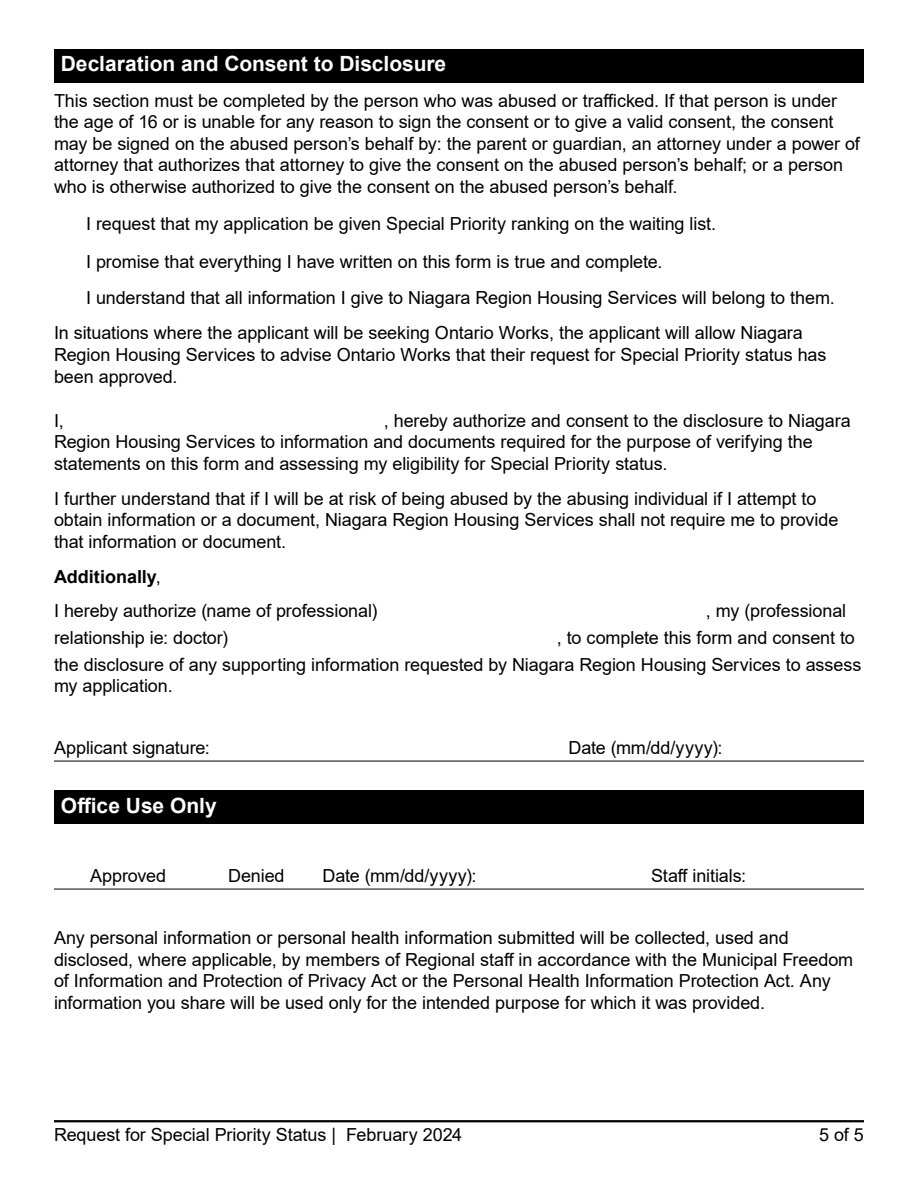
<style>
.page{position:relative;width:918px;height:1188px;background:#fff}
.page>*{position:absolute;margin:0;border:0;box-sizing:border-box;transform-origin:0 0}
.subheading{font:700 21px "Arial";color:#fff}
.body{font:18px/21.6px "Arial";letter-spacing:-.005em;color:#000}
.body_with_lines{font:18px/21.6px "Arial";letter-spacing:-.005em;color:#000}
.s1{font-weight:700}
</style>
<div class="page">
<hr style="left:54px;top:1120px;width:810px;height:2px;background:#000">
<div style="left:54px;top:49px;width:810px;height:34px;background:#000"></div>
<hr style="left:54px;top:761px;width:810px;height:1px;background:#000">
<div style="left:54px;top:791px;width:810px;height:33px;background:#000"></div>
<hr style="left:54px;top:889px;width:810px;height:1px;background:#000">
<h3 class="subheading" style="left:61px;top:49px;width:387px">Declaration and Consent to Disclosure</h3>
<p class="body" style="left:54px;top:89px;width:807px">This section must be completed by the person who was abused or trafficked. If that person is under the age of 16 or is unable for any reason to sign the consent or to give a valid consent, the consent may be signed on the abused person’s behalf by: the parent or guardian, an attorney under a power of attorney that authorizes that attorney to give the consent on the abused person’s behalf; or a person who is otherwise authorized to give the consent on the abused person’s behalf.</p>
<p class="body" style="left:86px;top:212px;width:632px">I request that my application be given Special Priority ranking on the waiting list.</p>
<p class="body" style="left:86px;top:250px;width:578px">I promise that everything I have written on this form is true and complete.</p>
<p class="body" style="left:86px;top:287px;width:750px">I understand that all information I give to Niagara Region Housing Services will belong to them.</p>
<p class="body" style="left:54px;top:322px;width:774px">In situations where the applicant will be seeking Ontario Works, the applicant will allow Niagara<br>Region Housing Services to advise Ontario Works that their request for Special Priority status has been approved.</p>
<p class="body" style="left:54px;top:409px;width:11px">I,</p>
<p class="body" style="left:54px;top:409px;width:798px;text-indent:330px">, hereby authorize and consent to the disclosure to Niagara<br>Region Housing Services to information and documents required for the purpose of verifying the statements on this form and assessing my eligibility for Special Priority status.</p>
<p class="body" style="left:54px;top:488px;width:786px">I further understand that if I will be at risk of being abused by the abusing individual if I attempt to obtain information or a document, Niagara Region Housing Services shall not require me to provide that information or document.</p>
<p class="body" style="left:54px;top:560px;width:325px;line-height:33.5px"><span class="s1">Additionally</span>,<br>I hereby authorize (name of professional)</p>
<p class="body" style="left:706px;top:599px;width:142px">, my (professional</p>
<p class="body" style="left:54px;top:624px;width:809px;line-height:27px;text-indent:503px">, to complete this form and consent to the disclosure of any supporting information requested by Niagara Region Housing Services to assess</p>
<p class="body" style="left:54px;top:675px;width:120px">my application.</p>
<p class="body" style="left:54px;top:626px;width:176px">relationship ie: doctor)</p>
<p class="body_with_lines" style="left:54px;top:737px;width:157px">Applicant signature:</p>
<p class="body_with_lines" style="left:568px;top:737px;width:156px">Date (mm/dd/yyyy):</p>
<h3 class="subheading" style="left:61px;top:791px;width:158px">Office Use Only</h3>
<p class="body_with_lines" style="left:90px;top:865px;width:78px">Approved</p>
<p class="body_with_lines" style="left:228px;top:865px;width:58px">Denied</p>
<p class="body_with_lines" style="left:323px;top:865px;width:156px">Date (mm/dd/yyyy):</p>
<p class="body_with_lines" style="left:651px;top:865px;width:97px">Staff initials:</p>
<p class="body_with_lines" style="left:54px;top:927px;width:801px">Any personal information or personal health information submitted will be collected, used and disclosed, where applicable, by members of Regional staff in accordance with the Municipal Freedom of Information and Protection of Privacy Act or the Personal Health Information Protection Act. Any information you share will be used only for the intended purpose for which it was provided.</p>
<p class="body" style="left:54px;top:1124px;width:410px">Request for Special Priority Status | February 2024</p>
<p class="body" style="left:819px;top:1124px;width:46px">5 of 5</p>
</div>
